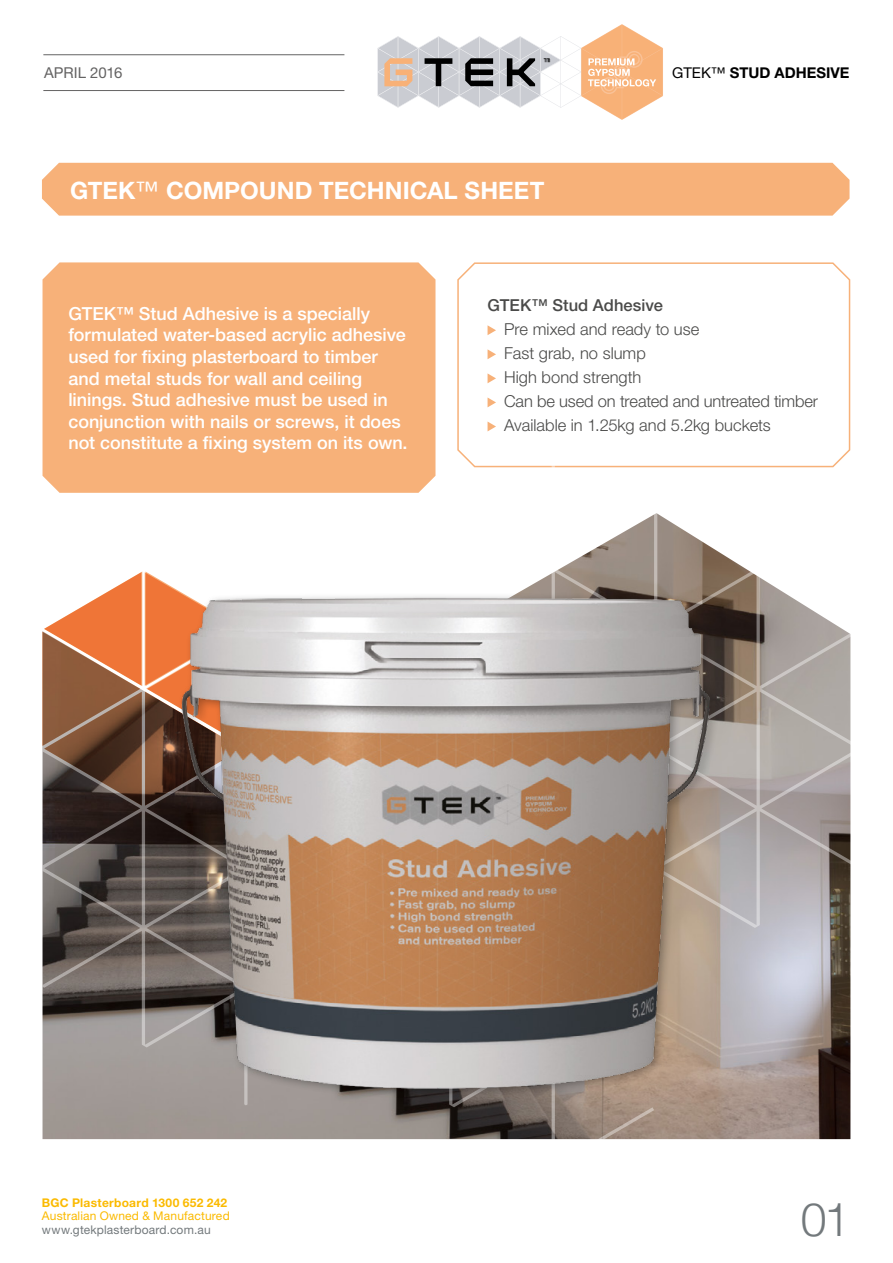
<style>
.page{position:relative;width:893px;height:1263px;background:#fff}
.page>*{position:absolute;margin:0;border:0;box-sizing:border-box;transform-origin:0 0}
.t1{font:300 46.5px "Helvetica Neue";color:#73797c}
.t2{font:700 24px "Helvetica Neue LT";letter-spacing:.005em;color:#fff}
.t3{font:500 18px/21.6px "Helvetica Neue LT";color:#fff}
.t4{font:300 16.5px/24px "Helvetica Neue LT";color:#4a4a49}
.t5{font:500 16.5px "Helvetica Neue LT";color:#4a4a49}
.t6{font:15px "Helvetica Neue LT";letter-spacing:-.01em;color:#646363}
.t7{font:700 14.85px "Helvetica Neue";color:#000}
.t8{font:12px "Helvetica Neue LT";letter-spacing:.015em;color:#fbba00}
.t9{font:12px "Helvetica Neue LT";letter-spacing:.015em;color:#73797c}
.t10{font:700 12px "Helvetica Neue LT";letter-spacing:.02em;color:#fbba00}
.s1{font-weight:400}
.s2{font-family:"Trade Gothic LT Std";font-weight:400}
</style>
<div class="page">
<hr style="left:43px;top:90px;width:301px;height:1px;background:#646363">
<hr style="left:43px;top:54px;width:301px;height:1px;background:#646363">
<svg style="left:377px;top:24px;width:286px;height:96px"></svg>
<div style="left:42px;top:163px;width:807px;height:53px;background:#f7b179"></div>
<svg style="left:457px;top:262px;width:394px;height:193px"></svg>
<div style="left:43px;top:262px;width:392px;height:193px;background:#f7b179"></div>
<svg style="left:43px;top:455px;width:803px;height:38px"></svg>
<img style="left:42px;top:513px;width:809px;height:627px">
<p class="t6" style="left:44px;top:64px;width:80px">APRIL 2016</p>
<p class="t7" style="left:672px;top:61px;width:179px"><span class="s1">GTEK™</span> STUD ADHESIVE</p>
<h2 class="t2" style="left:70px;top:175px;width:476px">GTEK<span class="s2">™</span> COMPOUND TECHNICAL SHEET</h2>
<p class="t3" style="left:68px;top:302px;width:341px">GTEK™ Stud Adhesive is a specially formulated water-based acrylic adhesive used for fixing plasterboard to timber and metal studs for wall and ceiling linings. Stud adhesive must be used in conjunction with nails or screws, it does not constitute a fixing system on its own.</p>
<p class="t5" style="left:488px;top:295px;width:177px">GTEK™ Stud Adhesive</p>
<p class="t4" style="left:504px;top:317px;width:316px">Pre mixed and ready to use<br>Fast grab, no slump<br>High bond strength<br>Can be used on treated and untreated timber<br>Available in 1.25kg and 5.2kg buckets</p>
<p class="t10" style="left:42px;top:1195px;width:187px">BGC Plasterboard 1300 652 242</p>
<p class="t8" style="left:42px;top:1209px;width:189px">Australian Owned &amp; Manufactured</p>
<p class="t9" style="left:42px;top:1222px;width:170px">www.gtekplasterboard.com.au</p>
<h1 class="t1" style="left:801px;top:1182px;width:51px">01</h1>
</div>
